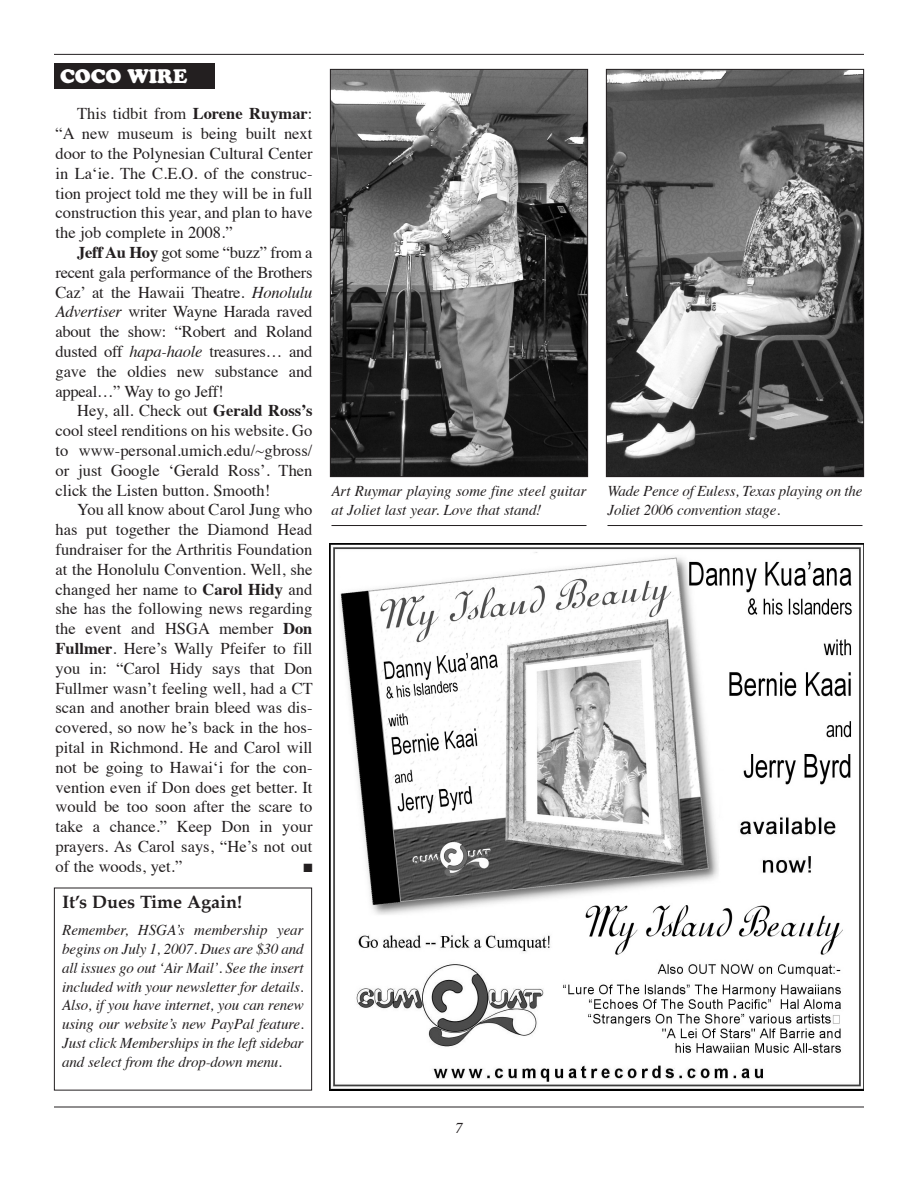
<style>
.page{position:relative;width:918px;height:1188px;background:#fff}
.page>*{position:absolute;margin:0;border:0;box-sizing:border-box;transform-origin:0 0}
.Headline{font:19.5px "Cooper Black Std";color:#fff}
.Blurb_Heading{font:700 18px "Palatino";color:#231f20}
.Body_Text_Indent{font:16.5px/19.8px "Times";color:#231f20;text-align:justify}
.Blurb_Text{font:italic 15px/18.8px "Times";letter-spacing:-.01em;color:#231f20;text-align:justify}
.Caption_below{font:italic 15px/19.8px "Times";color:#231f20}
.Body_Text_Indent-2{font:12px "Zapf Dingbats ITC";color:#231f20}
.s1{font-weight:700}
.s2{font-style:italic}
</style>
<div class="page">
<hr style="left:54px;top:1107px;width:810px;height:1px;background:#231f20">
<img style="left:330px;top:544px;width:534px;height:546px">
<hr style="left:54px;top:54px;width:810px;height:1px;background:#231f20">
<img style="left:332px;top:71px;width:254px;height:404px">
<div style="left:330px;top:69px;width:258px;height:408px;border:1px solid #231f20"></div>
<img style="left:608px;top:71px;width:254px;height:404px">
<div style="left:606px;top:69px;width:258px;height:408px;border:1px solid #231f20"></div>
<hr style="left:332px;top:525px;width:254px;height:1px;background:#231f20">
<hr style="left:608px;top:525px;width:254px;height:1px;background:#231f20">
<div style="left:54px;top:888px;width:258px;height:202px;border:1px solid #231f20"></div>
<div style="left:54px;top:63px;width:160px;height:25px;background:#231f20"></div>
<p class="Headline" style="left:60px;top:64px;width:129px">COCO WIRE</p>
<p class="Body_Text_Indent" style="left:56px;top:103px;width:259px;text-indent:22px">This tidbit from <span class="s1">Lorene Ruymar</span>: “A new museum is being built next door to the Polynesian Cultural Center in La‘ie. The C.E.O. of the construc&shy;tion project told me they will be in full construction this year, and plan to have the job complete in 2008.”</p>
<p class="Body_Text_Indent" style="left:56px;top:241px;width:259px;text-indent:22px"><span class="s1">Jeff Au Hoy</span> got some “buzz” from a recent gala performance of the Brothers Caz’ at the Hawaii Theatre. <span class="s2">Honolulu Advertiser</span> writer Wayne Harada raved about the show: “Robert and Roland dusted off <span class="s2">hapa-haole</span> treasures… and gave the oldies new substance and appeal…” Way to go Jeff!</p>
<p class="Body_Text_Indent" style="left:56px;top:400px;width:259px;text-indent:22px">Hey, all. Check out <span class="s1">Gerald Ross’s </span>cool steel renditions on his website. Go to www-personal.umich.edu/~gbross/ or just Google ‘Gerald Ross’. Then click the Listen button. Smooth!</p>
<p class="Body_Text_Indent" style="left:56px;top:499px;width:259px;text-indent:22px">You all know about Carol Jung who has put together the Diamond Head fundraiser for the Arthritis Foundation at the Honolulu Convention. Well, she changed her name to <span class="s1">Carol Hidy</span> and she has the following news regarding the event and HSGA member <span class="s1">Don Fullmer</span>. Here’s Wally Pfeifer to fill you in: “Carol Hidy says that Don Fullmer wasn’t feeling well, had a CT scan and another brain bleed was dis&shy;covered, so now he’s back in the hos&shy;pital in Richmond. He and Carol will not be going to Hawai‘i for the con&shy;vention even if Don does get better. It would be too soon after the scare to take a chance.” Keep Don in your prayers. As Carol says, “He’s not out of the woods, yet.”</p>
<p class="Body_Text_Indent-2" style="left:303px;top:862px;width:11px">■</p>
<p class="Blurb_Heading" style="left:62px;top:887px;width:181px">It’s Dues Time Again!</p>
<p class="Blurb_Text" style="left:62px;top:920px;width:243px">Remember, HSGA’s membership year begins on July 1, 2007. Dues are $30 and all issues go out ‘Air Mail’. See the insert included with your newsletter for details.<br>Also, if you have internet, you can renew using our website’s new PayPal feature.<br>Just click Memberships in the left sidebar and select from the drop-down menu.</p>
<p class="Caption_below" style="left:332px;top:480px;width:257px">Art Ruymar playing some fine steel guitar at Joliet last year. Love that stand!</p>
<p class="Caption_below" style="left:608px;top:480px;width:257px">Wade Pence of Euless, Texas playing on the<br>Joliet 2006 convention stage.</p>
<p class="Blurb_Text" style="left:455px;top:1118px;width:9px">7</p>
</div>
